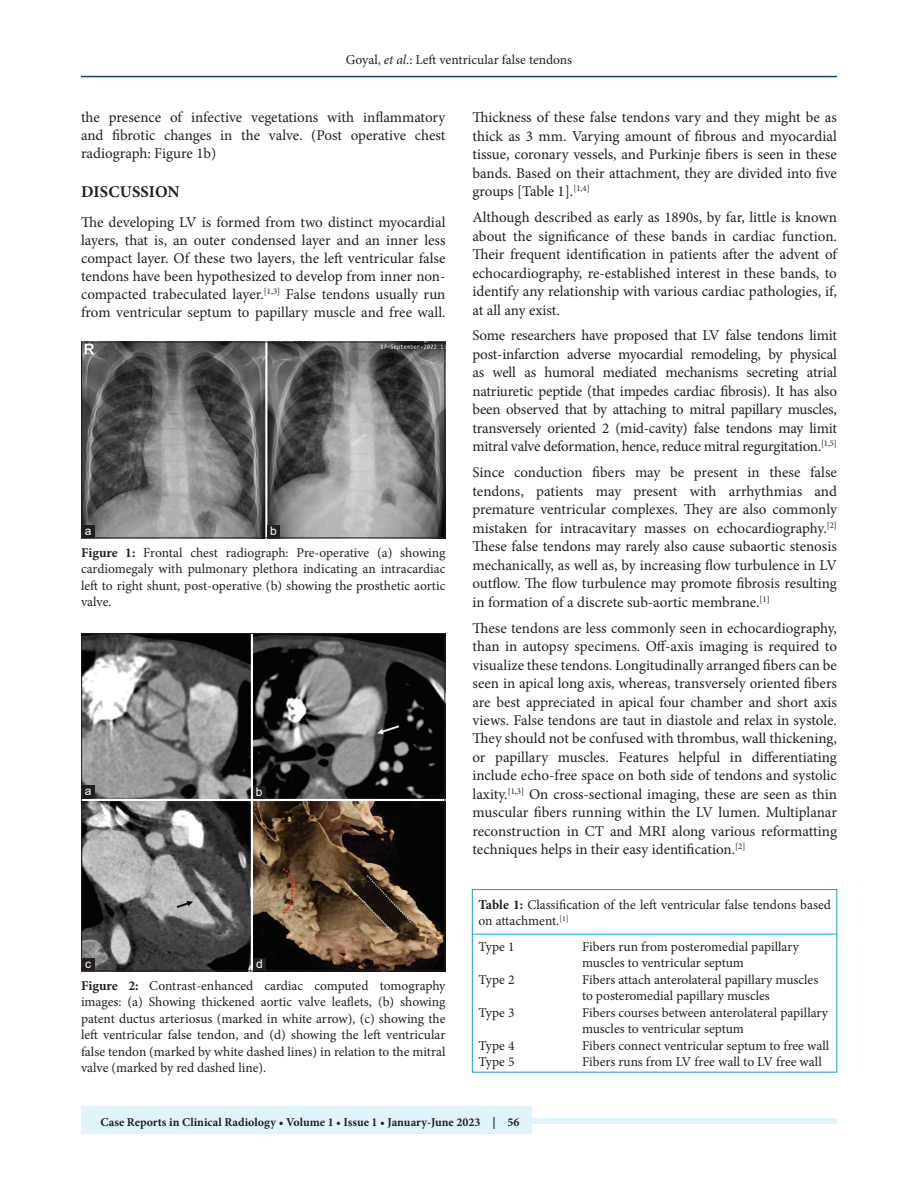
<style>
.page{position:relative;width:918px;height:1188px;background:#fff}
.page>*{position:absolute;margin:0;border:0;box-sizing:border-box;transform-origin:0 0}
.t1{font:700 16.5px "Minion Pro";letter-spacing:.01em;color:#231f20}
.TX{font:15px/18.5px "Minion Pro";letter-spacing:-.005em;color:#231f20;text-align:justify}
.FGC{font:13.5px/16.5px "Minion Pro";color:#231f20;text-align:justify}
.TB{font:13.5px/16.5px "Minion Pro";color:#231f20}
.TT{font:13.5px/16.5px "Minion Pro";color:#231f20}
.TBL{font:13.5px "Minion Pro";color:#231f20}
.JF{font:700 12px "Minion Pro";color:#231f20}
.LABEL{font:12px "Arial";color:#fff}
.s1{font-style:italic}
.s2{font-weight:700}
</style>
<div class="page">
<hr style="left:81px;top:76px;width:756px;height:1px;background:#164077">
<div style="left:81px;top:1119px;width:756px;height:5px;background:#e1f4fc"></div>
<div style="left:81px;top:1106px;width:451px;height:28px;background:#e1f4fc"></div>
<hr style="left:472px;top:934px;width:49px;height:1px;background:#00aeef">
<hr style="left:521px;top:934px;width:55px;height:1px;background:#00aeef">
<hr style="left:576px;top:934px;width:261px;height:1px;background:#00aeef">
<div style="left:472px;top:889px;width:365px;height:183px;border:1px solid #179ad7"></div>
<img style="left:83px;top:344px;width:360px;height:192px">
<div style="left:81px;top:342px;width:364px;height:196px;border:1px solid #231f20"></div>
<div style="left:267px;top:525px;width:13px;height:13px;background:#231f20"></div>
<div style="left:82px;top:525px;width:13px;height:13px;background:#231f20"></div>
<img style="left:83px;top:635px;width:360px;height:334px">
<div style="left:81px;top:633px;width:364px;height:338px;border:1px solid #231f20"></div>
<div style="left:253px;top:786px;width:13px;height:13px;background:#231f20"></div>
<div style="left:82px;top:786px;width:13px;height:12px;background:#231f20"></div>
<div style="left:82px;top:958px;width:13px;height:13px;background:#231f20"></div>
<div style="left:253px;top:958px;width:13px;height:13px;background:#231f20"></div>
<p class="FGC" style="left:346px;top:51px;width:228px">Goyal, <span class="s1">et al</span>.: Left ventricular false tendons</p>
<p class="TX" style="left:81px;top:109px;width:366px;line-height:18px">the presence of infective vegetations with inflammatory and fibrotic changes in the valve. (Post operative chest radiograph: Figure 1b)</p>
<h1 class="t1" style="left:81px;top:180px;width:100px">DISCUSSION</h1>
<p class="TX" style="left:81px;top:214px;width:366px;line-height:18px">The developing LV is formed from two distinct myocardial layers, that is, an outer condensed layer and an inner less compact layer. Of these two layers, the left ventricular false tendons have been hypothesized to develop from inner non&shy;compacted trabeculated layer.<sup>[1,3]</sup> False tendons usually run from ventricular septum to papillary muscle and free wall.</p>
<p class="LABEL" style="left:85px;top:522px;width:8px">a</p>
<p class="LABEL" style="left:270px;top:522px;width:8px">b</p>
<p class="FGC" style="left:81px;top:544px;width:366px"><span class="s2">Figure 1:</span> Frontal chest radiograph: Pre-operative (a) showing cardiomegaly with pulmonary plethora indicating an intracardiac left to right shunt, post-operative (b) showing the prosthetic aortic valve.</p>
<p class="LABEL" style="left:85px;top:783px;width:8px">a</p>
<p class="LABEL" style="left:256px;top:783px;width:8px">b</p>
<p class="LABEL" style="left:85px;top:955px;width:7px">c</p>
<p class="LABEL" style="left:256px;top:955px;width:8px">d</p>
<p class="FGC" style="left:81px;top:977px;width:366px"><span class="s2">Figure 2:</span> Contrast-enhanced cardiac computed tomography images: (a) Showing thickened aortic valve leaflets, (b) showing patent ductus arteriosus (marked in white arrow), (c) showing the left ventricular false tendon, and (d) showing the left ventricular false tendon (marked by white dashed lines) in relation to the mitral valve (marked by red dashed line).</p>
<p class="TX" style="left:472px;top:108px;width:366px">Thickness of these false tendons vary and they might be as thick as 3 mm. Varying amount of fibrous and myocardial tissue, coronary vessels, and Purkinje fibers is seen in these bands. Based on their attachment, they are divided into five groups [Table 1].<sup>[1,4]</sup></p>
<p class="TX" style="left:472px;top:208px;width:366px">Although described as early as 1890s, by far, little is known about the significance of these bands in cardiac function.<br>Their frequent identification in patients after the advent of echocardiography, re-established interest in these bands, to identify any relationship with various cardiac pathologies, if, at all any exist.</p>
<p class="TX" style="left:472px;top:327px;width:366px">Some researchers have proposed that LV false tendons limit post-infarction adverse myocardial remodeling, by physical as well as humoral mediated mechanisms secreting atrial natriuretic peptide (that impedes cardiac fibrosis). It has also been observed that by attaching to mitral papillary muscles, transversely oriented 2 (mid-cavity) false tendons may limit mitral valve deformation, hence, reduce mitral regurgitation.<sup>[1,5]</sup></p>
<p class="TX" style="left:472px;top:463px;width:366px">Since conduction fibers may be present in these false tendons, patients may present with arrhythmias and premature ventricular complexes. They are also commonly mistaken for intracavitary masses on echocardiography.<sup>[2] </sup>These false tendons may rarely also cause subaortic stenosis mechanically, as well as, by increasing flow turbulence in LV outflow. The flow turbulence may promote fibrosis resulting in formation of a discrete sub-aortic membrane.<sup>[1]</sup></p>
<p class="TX" style="left:472px;top:619px;width:366px">These tendons are less commonly seen in echocardiography, than in autopsy specimens. Off-axis imaging is required to visualize these tendons. Longitudinally arranged fibers can be seen in apical long axis, whereas, transversely oriented fibers are best appreciated in apical four chamber and short axis views. False tendons are taut in diastole and relax in systole.<br>They should not be confused with thrombus, wall thickening, or papillary muscles. Features helpful in differentiating include echo-free space on both side of tendons and systolic laxity.<sup>[1,3]</sup> On cross-sectional imaging, these are seen as thin muscular fibers running within the LV lumen. Multiplanar reconstruction in CT and MRI along various reformatting techniques helps in their easy identification.<sup>[2]</sup></p>
<p class="TT" style="left:478px;top:896px;width:354px"><span class="s2">Table 1:</span> Classification of the left ventricular false tendons based on attachment.<sup>[1]</sup></p>
<p class="TB" style="left:478px;top:938px;width:38px">Type 1</p>
<p class="TB" style="left:582px;top:938px;width:219px">Fibers run from posteromedial papillary muscles to ventricular septum</p>
<p class="TB" style="left:478px;top:971px;width:38px">Type 2</p>
<p class="TB" style="left:582px;top:971px;width:238px">Fibers attach anterolateral papillary muscles to posteromedial papillary muscles</p>
<p class="TB" style="left:478px;top:1004px;width:38px">Type 3</p>
<p class="TB" style="left:582px;top:1004px;width:248px">Fibers courses between anterolateral papillary muscles to ventricular septum</p>
<p class="TB" style="left:478px;top:1037px;width:38px">Type 4</p>
<p class="TB" style="left:582px;top:1037px;width:249px">Fibers connect ventricular septum to free wall</p>
<p class="TBL" style="left:478px;top:1053px;width:38px">Type 5</p>
<p class="TBL" style="left:582px;top:1053px;width:241px">Fibers runs from LV free wall to LV free wall</p>
<p class="JF" style="left:100px;top:1113px;width:421px">Case Reports in Clinical Radiology • Volume 1 • Issue 1 • January-June 2023 | 56</p>
</div>
